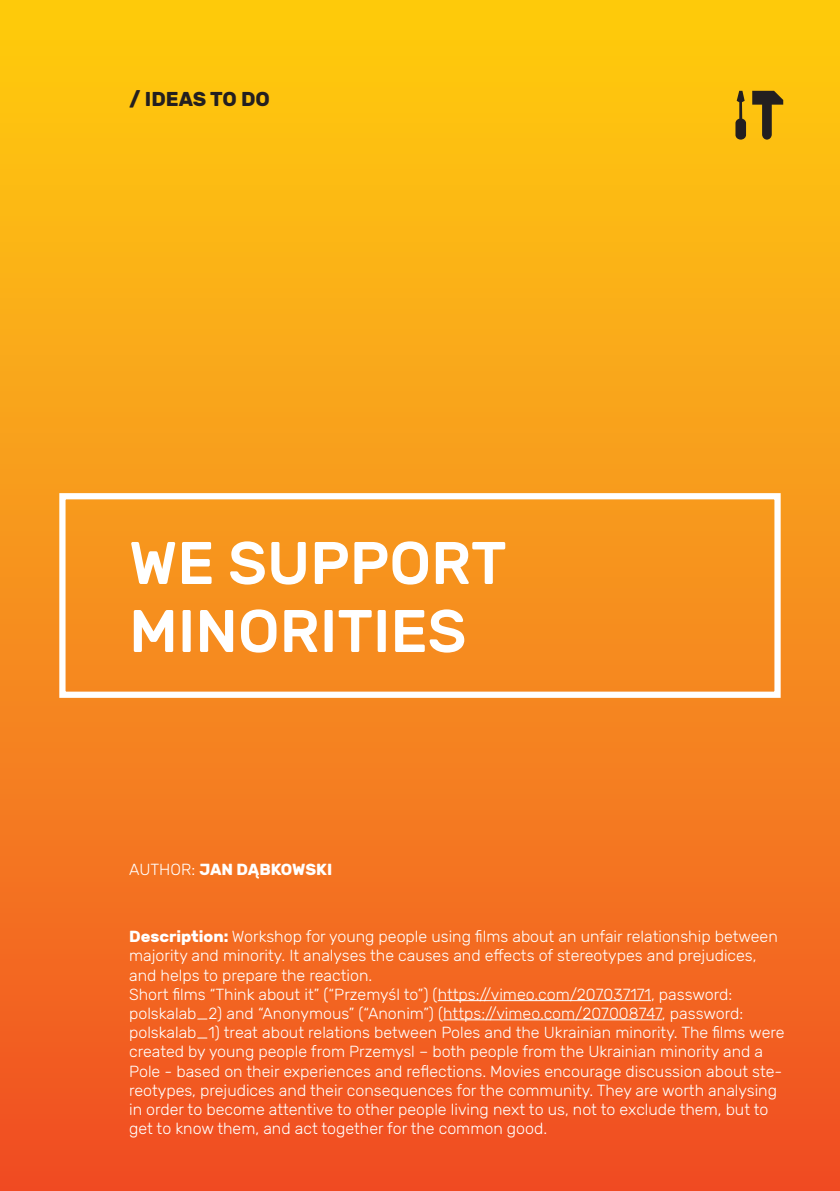
<style>
.page{position:relative;width:840px;height:1191px;background:#fff}
.page>*{position:absolute;margin:0;border:0;box-sizing:border-box;transform-origin:0 0}
.t1{font:500 60px "Rubik";color:#fff}
.t2{font:700 20px "Rubik";color:#231f20}
.t3{font:300 16px/19.2px "Rubik";color:#fff}
.t4{font:700 16px "Rubik";letter-spacing:-.005em;color:#fff}
.s1{font-weight:300}
.s2{font-weight:700}
</style>
<div class="page">
<div style="left:0;top:0;width:839px;height:1191px;background:linear-gradient(to bottom,#fecf11,#f05026)"></div>
<div style="left:59px;top:493px;width:721px;height:205px;border:6px solid #fff"></div>
<svg style="left:735px;top:91px;width:10px;height:49px"></svg>
<svg style="left:751px;top:91px;width:31px;height:49px;background:#987617"></svg>
<hr style="left:437px;top:1000px;width:213px;height:1px;background:#fff">
<hr style="left:443px;top:1019px;width:218px;height:1px;background:#fff">
<p class="t2" style="left:129px;top:87px;width:142px">/ IDEAS TO DO</p>
<p class="t1" style="left:129px;top:529px;width:379px">WE SUPPORT</p>
<p class="t1" style="left:129px;top:597px;width:338px">MINORITIES</p>
<p class="t4" style="left:129px;top:859px;width:204px"><span class="s1">AUTHOR:</span> JAN DĄBKOWSKI</p>
<p class="t3" style="left:129px;top:927px;width:649px"><span class="s2">Description:</span> Workshop for young people using films about an unfair relationship between majority and minority. It analyses the causes and effects of stereotypes and prejudices, and helps to prepare the reaction.</p>
<p class="t3" style="left:129px;top:985px;width:656px">Short films “Think about it” (“Przemyśl to”) (https://vimeo.com/207037171, password: polskalab_2) and “Anonymous” (“Anonim”) (https://vimeo.com/207008747, password: polskalab_1) treat about relations between Poles and the Ukrainian minority. The films were created by young people from Przemysl – both people from the Ukrainian minority and a Pole - based on their experiences and reflections. Movies encourage discussion about ste&shy;reotypes, prejudices and their consequences for the community. They are worth analysing in order to become attentive to other people living next to us, not to exclude them, but to get to know them, and act together for the common good.</p>
</div>
